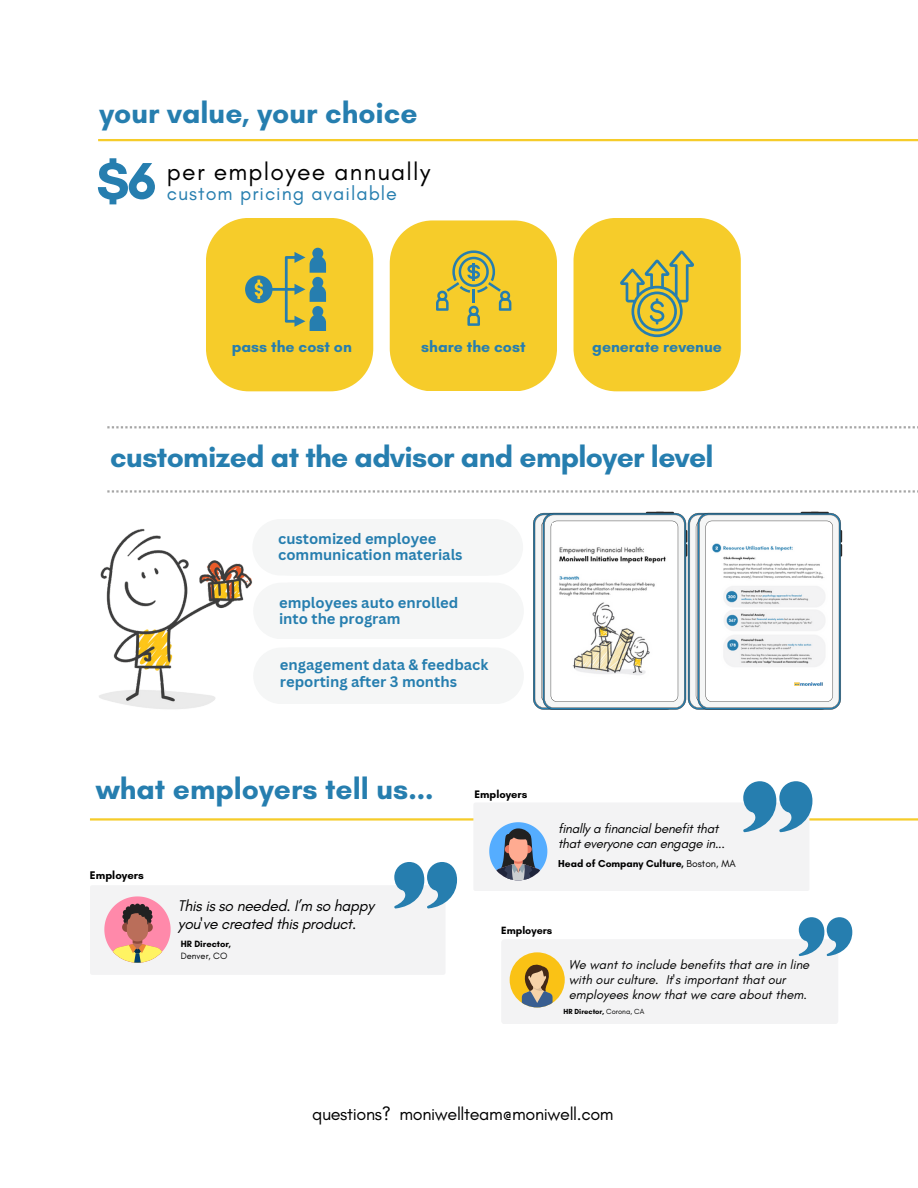
<style>
.page{position:relative;width:918px;height:1188px;background:#fff}
.page>*{position:absolute;margin:0;border:0;box-sizing:border-box;transform-origin:0 0}
.t1{font:700 52.8px "Glacial Indifference";color:#267eaf}
.t2{font:700 30px "Glacial Indifference";color:#267eaf}
.t3{font:700 30px "Glacial Indifference";letter-spacing:-.02em;color:#267eaf}
.t4{font:24.75px "Glacial Indifference";letter-spacing:.05em;color:#000}
.t5{font:19.8px "Glacial Indifference";letter-spacing:.05em;color:#267eaf}
.t6{font:18px "Glacial Indifference";letter-spacing:-.02em;color:#000}
.t7{font:700 15.9px "Glacial Indifference";color:#267eaf}
.t8{font:italic 15.75px/18.3px "Glacial Indifference";letter-spacing:-.02em;color:#000}
.t9{font:700 14.7px/16.6px "Canva Sans";color:#267eaf}
.t10{font:italic 13.35px/15px "Glacial Indifference";letter-spacing:-.02em;color:#000}
.t11{font:italic 13.05px/15.1px "Glacial Indifference";color:#000}
.t12{font:700 11.25px "Glacial Indifference";color:#000}
.t13{font:700 11.1px "Glacial Indifference";color:#000}
.t14{font:700 10.65px "Glacial Indifference";color:#000}
.t15{font:700 10.2px "Glacial Indifference";color:#000}
.t16{font:700 9.3px/11.4px "Glacial Indifference";color:#000}
.t17{font:700 7.5px "Glacial Indifference";color:#000}
.s1{font-weight:400}
</style>
<div class="page">
<hr style="left:98px;top:139px;width:820px;height:2px;background:#f6cc2a">
<hr style="left:90px;top:818px;width:828px;height:3px;background:#f6cc2a">
<img style="left:99px;top:529px;width:154px;height:180px">
<svg style="left:533px;top:512px;width:309px;height:198px"></svg>
<img style="left:553px;top:523px;width:122px;height:176px">
<img style="left:794px;top:679px;width:30px;height:11px">
<svg style="left:390px;top:220px;width:167px;height:171px;background:#eecb3b"></svg>
<svg style="left:574px;top:218px;width:167px;height:173px;background:#eaca3c"></svg>
<svg style="left:107px;top:490px;width:811px;height:3px"></svg>
<svg style="left:107px;top:426px;width:811px;height:2px"></svg>
<svg style="left:206px;top:218px;width:167px;height:173px;background:#e8c93d"></svg>
<div style="left:501px;top:939px;width:337px;height:85px;background:#f3f3f4;border-radius:3px"></div>
<svg style="left:798px;top:917px;width:54px;height:39px"></svg>
<div style="left:510px;top:952px;width:55px;height:55px;background:#fac215;border-radius:50%"></div>
<svg style="left:522px;top:964px;width:31px;height:43px"></svg>
<svg style="left:90px;top:862px;width:367px;height:113px"></svg>
<div style="left:473px;top:802px;width:336px;height:89px;background:#f3f3f4;border-radius:2px"></div>
<svg style="left:489px;top:822px;width:58px;height:59px"></svg>
<svg style="left:743px;top:781px;width:69px;height:51px"></svg>
<p class="t2" style="left:100px;top:95px;width:320px">your value, your choice</p>
<p class="t1" style="left:96px;top:149px;width:62px">$6</p>
<p class="t4" style="left:167px;top:157px;width:265px">per employee annually</p>
<p class="t5" style="left:167px;top:181px;width:232px">custom pricing available</p>
<p class="t7" style="left:232px;top:337px;width:122px">pass the cost on</p>
<p class="t7" style="left:421px;top:337px;width:106px">share the cost</p>
<p class="t7" style="left:592px;top:337px;width:131px">generate revenue</p>
<p class="t3" style="left:110px;top:439px;width:605px">customized at the advisor and employer level</p>
<p class="t9" style="left:278px;top:530px;width:186px">customized employee communication materials</p>
<p class="t9" style="left:279px;top:594px;width:181px">employees auto enrolled</p>
<p class="t9" style="left:279px;top:610px;width:123px">into the program</p>
<p class="t9" style="left:280px;top:656px;width:210px">engagement data &amp; feedback reporting after 3 months</p>
<p class="t9" style="left:285px;top:531px;width:186px;text-align:center">customized employee communication materials</p>
<p class="t9" style="left:292px;top:595px;width:181px">employees auto enrolled</p>
<p class="t9" style="left:323px;top:612px;width:123px">into the program</p>
<p class="t9" style="left:295px;top:675px;width:179px">reporting after 3 months</p>
<p class="t2" style="left:96px;top:770px;width:339px">what employers tell us...</p>
<p class="t12" style="left:90px;top:869px;width:55px">Employers</p>
<p class="t8" style="left:178px;top:896px;width:198px">This is so needed. I’m so happy you've created this product.</p>
<p class="t16" style="left:181px;top:938px;width:52px">HR Director,<br><span class="s1">Denver, CO</span></p>
<p class="t13" style="left:474px;top:788px;width:54px">Employers</p>
<p class="t10" style="left:558px;top:821px;width:169px">finally a financial benefit that that everyone can engage in...</p>
<p class="t15" style="left:558px;top:858px;width:179px">Head of Company Culture, <span class="s1">Boston, MA</span></p>
<p class="t14" style="left:501px;top:924px;width:53px">Employers</p>
<p class="t11" style="left:569px;top:957px;width:242px">We want to include benefits that are in line with our culture. It's important that our employees know that we care about them.</p>
<p class="t17" style="left:564px;top:1007px;width:82px">HR Director, <span class="s1">Corona, CA</span></p>
<p class="t6" style="left:312px;top:1102px;width:303px">questions? moniwellteam@moniwell.com</p>
</div>
